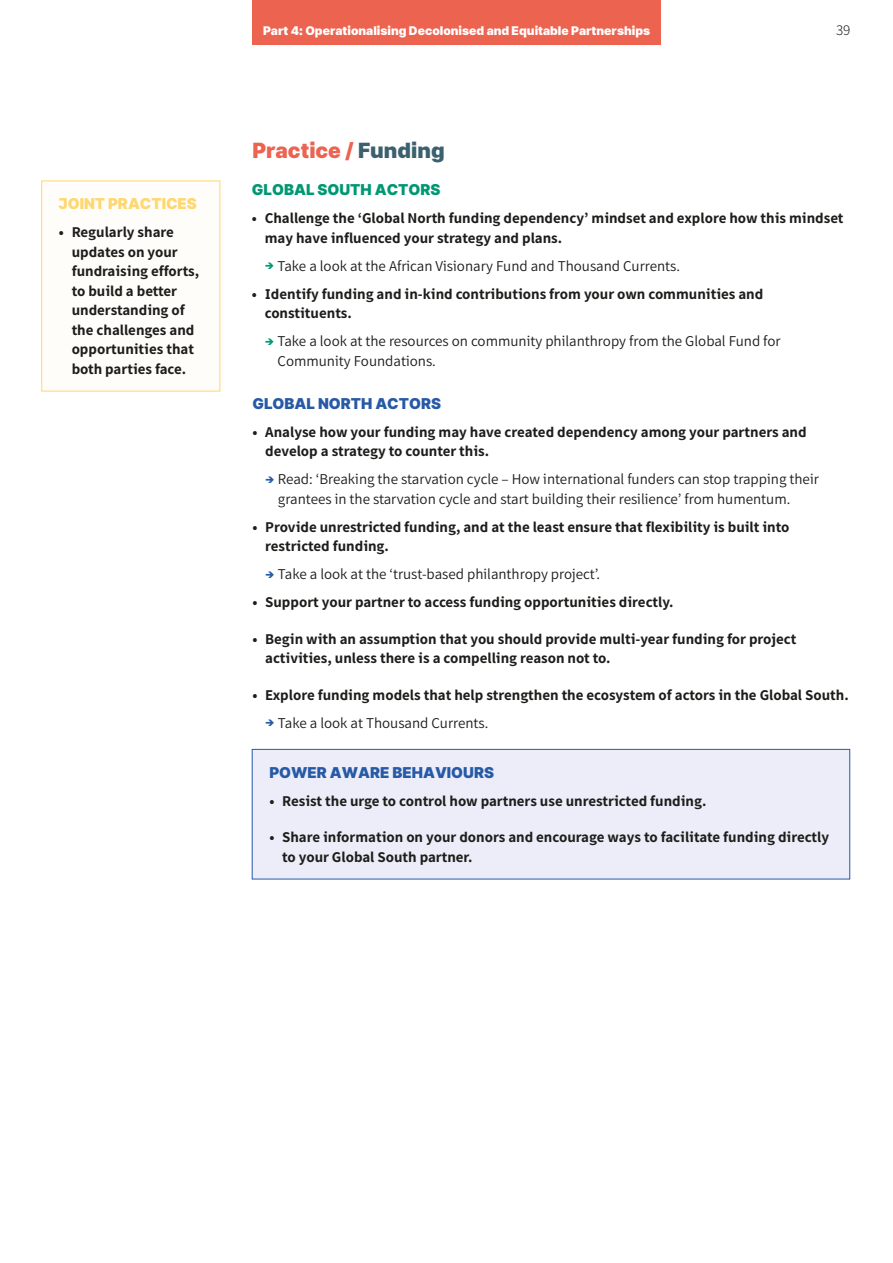
<style>
.page{position:relative;width:893px;height:1263px;background:#fff}
.page>*{position:absolute;margin:0;border:0;box-sizing:border-box;transform-origin:0 0}
._2__Headline__no_contents{font:21px "Paste";letter-spacing:.005em;color:#ec6350}
.t1{font:700 15px/19.5px "Famba";color:#1d1d1b}
.Building_Block_bullet{font:15px/19.5px "Famba";color:#1d1d1b}
.Body_Text{font:15px "Paste";color:#275aa6}
.Body_Text-2{font:15px "Paste";color:#009873}
.Body_Text-3{font:15px "Paste";color:#ffd770}
.t2{font:300 15px "Famba";color:#1d1d1b}
.t3{font:12px "Paste";color:#fff}
.s1{color:#3c616e}
.s2{color:#009873}
.s3{color:#275aa6}
</style>
<div class="page">
<div style="left:252px;top:0;width:409px;height:45px;background:#ec6350"></div>
<div style="left:252px;top:749px;width:598px;height:130px;background:#ecedf8"></div>
<div style="left:252px;top:749px;width:598px;height:130px;border:1px solid #275aa6"></div>
<div style="left:42px;top:181px;width:178px;height:210px;background:#fffdf9"></div>
<p class="Body_Text-3" style="left:59px;top:195px;width:140px">JOINT PRACTICES</p>
<p class="t1" style="left:72px;top:222px;width:129px;text-indent:-13px">• Regularly share updates on your fundraising efforts, to build a better understanding of the challenges and opportunities that both parties face.</p>
<p class="t3" style="left:263px;top:23px;width:389px">Part 4: Operationalising Decolonised and Equitable Partnerships</p>
<p class="t2" style="left:836px;top:20px;width:16px">39</p>
<p class="_2__Headline__no_contents" style="left:252px;top:137px;width:194px">Practice / <span class="s1">Funding</span></p>
<p class="Body_Text-2" style="left:252px;top:180px;width:190px">GLOBAL SOUTH ACTORS</p>
<p class="t1" style="left:265px;top:208px;width:580px;text-indent:-13px">• Challenge the ‘Global North funding dependency’ mindset and explore how this mindset may have influenced your strategy and plans.</p>
<p class="Building_Block_bullet" style="left:265px;top:255px;width:417px"><span class="s2">➔</span> Take a look at the African Visionary Fund and Thousand Currents.</p>
<p class="t1" style="left:265px;top:283px;width:500px;text-indent:-13px">• Identify funding and in-kind contributions from your own communities and constituents.</p>
<p class="Building_Block_bullet" style="left:277px;top:331px;width:505px;text-indent:-13px"><span class="s2">➔</span> Take a look at the resources on community philanthropy from the Global Fund for<br>Community Foundations.</p>
<p class="Body_Text" style="left:252px;top:394px;width:190px">GLOBAL NORTH ACTORS</p>
<p class="t1" style="left:265px;top:421px;width:543px;text-indent:-13px">• Analyse how your funding may have created dependency among your partners and develop a strategy to counter this.</p>
<p class="Building_Block_bullet" style="left:278px;top:469px;width:542px;text-indent:-13px"><span class="s3">➔</span> Read: ‘Breaking the starvation cycle – How international funders can stop trapping their grantees in the starvation cycle and start building their resilience’ from humentum.</p>
<p class="t1" style="left:265px;top:516px;width:526px;text-indent:-13px">• Provide unrestricted funding, and at the least ensure that flexibility is built into restricted funding.</p>
<p class="Building_Block_bullet" style="left:265px;top:564px;width:336px"><span class="s3">➔</span> Take a look at the ‘trust-based philanthropy project’.</p>
<p class="t1" style="left:252px;top:592px;width:423px">• Support your partner to access funding opportunities directly.</p>
<p class="t1" style="left:265px;top:628px;width:533px;text-indent:-13px">• Begin with an assumption that you should provide multi-year funding for project activities, unless there is a compelling reason not to.</p>
<p class="t1" style="left:252px;top:684px;width:598px">• Explore funding models that help strengthen the ecosystem of actors in the Global South.</p>
<p class="Building_Block_bullet" style="left:265px;top:712px;width:225px"><span class="s3">➔</span> Take a look at Thousand Currents.</p>
<p class="Body_Text" style="left:269px;top:763px;width:226px">POWER AWARE BEHAVIOURS</p>
<p class="t1" style="left:269px;top:790px;width:439px">• Resist the urge to control how partners use unrestricted funding.</p>
<p class="t1" style="left:282px;top:827px;width:549px;text-indent:-13px">• Share information on your donors and encourage ways to facilitate funding directly to your Global South partner.</p>
</div>
